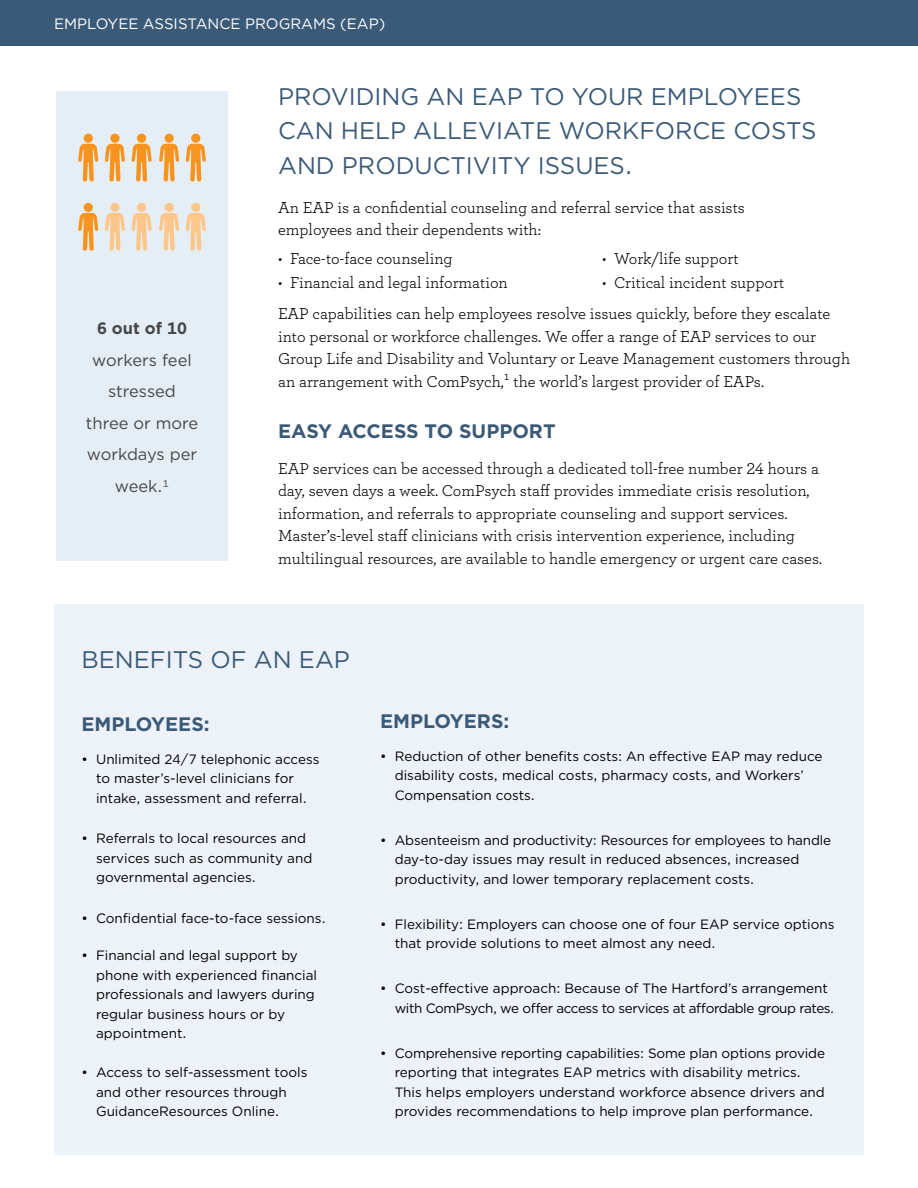
<style>
.page{position:relative;width:918px;height:1188px;background:#fff}
.page>*{position:absolute;margin:0;border:0;box-sizing:border-box;transform-origin:0 0}
.t1{font:24px/34.5px "Gotham";color:#3b5a78}
.t2{font:700 19.5px "Gotham";color:#3b5a78}
.t3{font:16.5px/22.5px "Archer";color:#000}
.t4{font:16.5px/31.5px "Gotham";color:#474748;text-align:center}
.t5{font:700 16.5px "Gotham";color:#474748}
.t6{font:15px "Gotham";color:#fff}
.t7{font:13.5px/19.5px "Gotham";color:#000}
.t8{font:13.5px/19.5px "Gotham";letter-spacing:-.03em;color:#000}
</style>
<div class="page">
<div style="left:54px;top:604px;width:810px;height:551px;background:#ebf2f8"></div>
<div style="left:56px;top:91px;width:172px;height:470px;background:#e5eef5"></div>
<div style="left:0;top:0;width:918px;height:45px;background:#3b5a78"></div>
<div style="left:84px;top:134px;width:9px;height:9px;background:#f7941f;border-radius:50%"></div>
<svg style="left:78px;top:144px;width:20px;height:38px"></svg>
<div style="left:110px;top:134px;width:10px;height:9px;background:#f7941f;border-radius:50%"></div>
<svg style="left:105px;top:144px;width:20px;height:38px"></svg>
<div style="left:137px;top:134px;width:9px;height:9px;background:#f7941f;border-radius:50%"></div>
<svg style="left:131px;top:144px;width:21px;height:38px"></svg>
<div style="left:84px;top:203px;width:9px;height:9px;background:#f7941f;border-radius:50%"></div>
<svg style="left:78px;top:213px;width:20px;height:38px"></svg>
<div style="left:110px;top:203px;width:10px;height:9px;background:#fdc68a;border-radius:50%"></div>
<svg style="left:105px;top:213px;width:20px;height:38px"></svg>
<div style="left:137px;top:203px;width:9px;height:9px;background:#fdc68a;border-radius:50%"></div>
<svg style="left:131px;top:213px;width:21px;height:38px"></svg>
<div style="left:165px;top:134px;width:9px;height:9px;background:#f7941f;border-radius:50%"></div>
<svg style="left:159px;top:144px;width:20px;height:38px"></svg>
<div style="left:191px;top:134px;width:9px;height:9px;background:#f7941f;border-radius:50%"></div>
<svg style="left:186px;top:144px;width:20px;height:38px"></svg>
<div style="left:165px;top:203px;width:9px;height:9px;background:#fdc68a;border-radius:50%"></div>
<svg style="left:159px;top:213px;width:20px;height:38px"></svg>
<div style="left:191px;top:203px;width:9px;height:9px;background:#fdc68a;border-radius:50%"></div>
<svg style="left:186px;top:213px;width:20px;height:38px"></svg>
<p class="t6" style="left:54px;top:14px;width:333px">EMPLOYEE ASSISTANCE PROGRAMS (EAP)</p>
<p class="t5" style="left:97px;top:318px;width:91px">6 out of 10</p>
<p class="t4" style="left:86px;top:344px;width:114px">workers feel stressed three or more workdays per week.1</p>
<h1 class="t1" style="left:278px;top:78px;width:540px">PROVIDING AN EAP TO YOUR EMPLOYEES<br>CAN HELP ALLEVIATE WORKFORCE COSTS<br>AND PRODUCTIVITY ISSUES.</h1>
<p class="t3" style="left:278px;top:195px;width:468px">An EAP is a confidential counseling and referral service that assists employees and their dependents with:</p>
<p class="t3" style="left:278px;top:246px;width:176px">• Face-to-face counseling</p>
<p class="t3" style="left:602px;top:246px;width:138px">• Work/life support</p>
<p class="t3" style="left:278px;top:270px;width:231px">• Financial and legal information</p>
<p class="t3" style="left:278px;top:266px;width:554px;line-height:31.5px;text-indent:324px">• Critical incident support<br>EAP capabilities can help employees resolve issues quickly, before they escalate</p>
<p class="t3" style="left:278px;top:324px;width:574px">into personal or workforce challenges. We offer a range of EAP services to our<br>Group Life and Disability and Voluntary or Leave Management customers through an arrangement with ComPsych,¹ the world’s largest provider of EAPs.</p>
<h2 class="t2" style="left:278px;top:418px;width:279px">EASY ACCESS TO SUPPORT</h2>
<p class="t3" style="left:278px;top:456px;width:546px">EAP services can be accessed through a dedicated toll-free number 24 hours a day, seven days a week. ComPsych staff provides immediate crisis resolution, information, and referrals to appropriate counseling and support services.<br>Master’s-level staff clinicians with crisis intervention experience, including multilingual resources, are available to handle emergency or urgent care cases.</p>
<h1 class="t1" style="left:82px;top:642px;width:270px">BENEFITS OF AN EAP</h1>
<h2 class="t2" style="left:82px;top:711px;width:130px">EMPLOYEES:</h2>
<p class="t7" style="left:96px;top:749px;width:225px;text-indent:-15px">• Unlimited 24/7 telephonic access to master’s-level clinicians for intake, assessment and referral.</p>
<p class="t7" style="left:96px;top:828px;width:218px;text-indent:-15px">• Referrals to local resources and services such as community and governmental agencies.</p>
<p class="t7" style="left:82px;top:908px;width:246px">• Confidential face-to-face sessions.</p>
<p class="t7" style="left:96px;top:945px;width:223px;text-indent:-15px">• Financial and legal support by phone with experienced financial professionals and lawyers during regular business hours or by appointment.</p>
<p class="t7" style="left:96px;top:1062px;width:213px;text-indent:-15px">• Access to self-assessment tools and other resources through<br>GuidanceResources Online.</p>
<h2 class="t2" style="left:380px;top:708px;width:131px">EMPLOYERS:</h2>
<p class="t7" style="left:395px;top:746px;width:429px;text-indent:-15px">• Reduction of other benefits costs: An effective EAP may reduce disability costs, medical costs, pharmacy costs, and Workers’<br>Compensation costs.</p>
<p class="t7" style="left:395px;top:830px;width:438px;text-indent:-15px">• Absenteeism and productivity: Resources for employees to handle day-to-day issues may result in reduced absences, increased productivity, and lower temporary replacement costs.</p>
<p class="t7" style="left:395px;top:914px;width:441px;text-indent:-15px">• Flexibility: Employers can choose one of four EAP service options that provide solutions to meet almost any need.</p>
<p class="t8" style="left:395px;top:978px;width:441px;text-indent:-15px">• Cost-effective approach: Because of The Hartford’s arrangement with ComPsych, we offer access to services at affordable group rates.</p>
<p class="t7" style="left:395px;top:1043px;width:432px;text-indent:-15px">• Comprehensive reporting capabilities: Some plan options provide reporting that integrates EAP metrics with disability metrics.<br>This helps employers understand workforce absence drivers and provides recommendations to help improve plan performance.</p>
</div>
